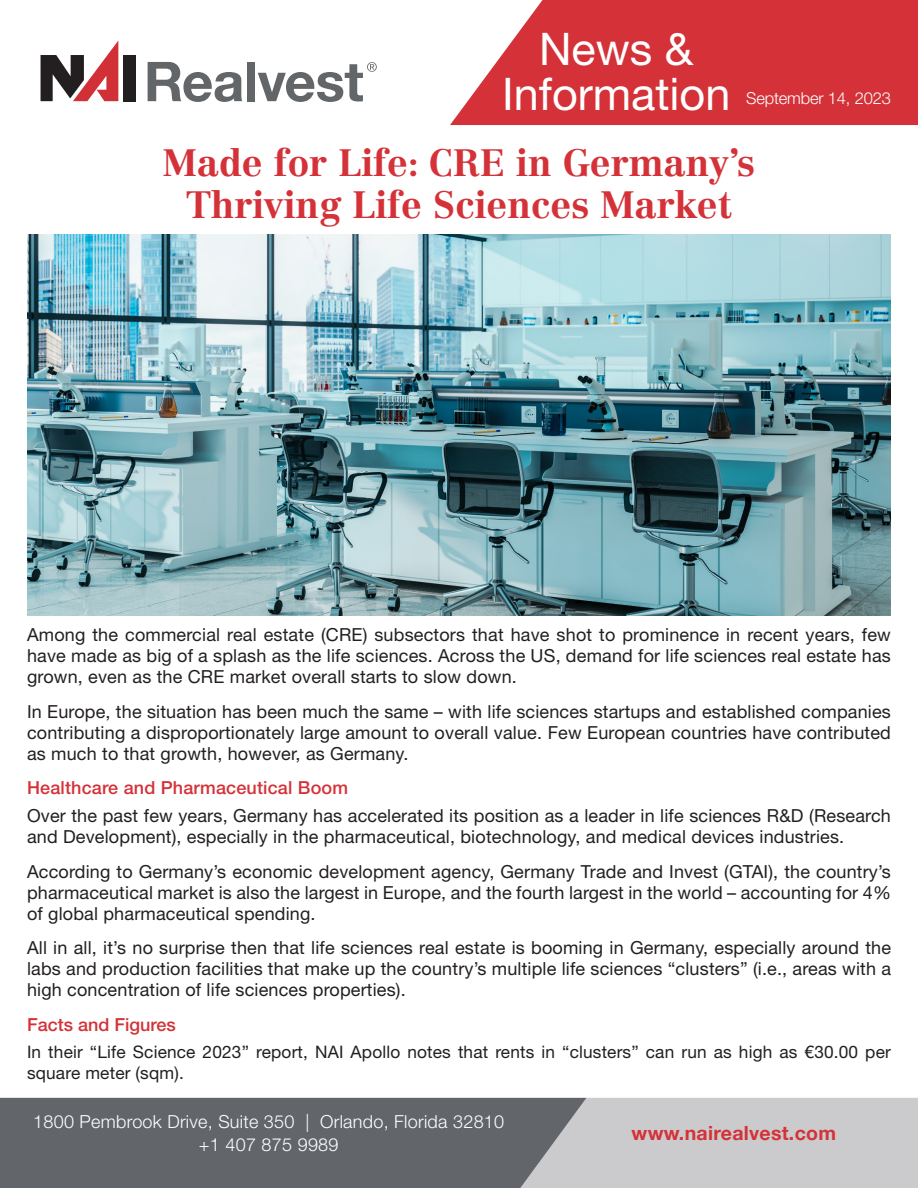
<style>
.page{position:relative;width:918px;height:1188px;background:#fff}
.page>*{position:absolute;margin:0;border:0;box-sizing:border-box;transform-origin:0 0}
.t1{font:45px/45px "Helvetica Neue LT Std";color:#fff;text-align:center}
.t2{font:700 37.5px "Centennial LT Std";color:#d43238}
.t3{font:700 19.5px "Helvetica Neue";letter-spacing:.015em;color:#d43238}
.t4{font:18px/21px "Helvetica Neue LT Std";letter-spacing:.01em;color:#231f20;text-align:justify}
.t5{font:300 18px/22.5px "Helvetica Neue LT Std";letter-spacing:.015em;color:#fff;text-align:center}
.t6{font:500 18px "Helvetica Neue LT Std";letter-spacing:.01em;color:#d43238}
.t7{font:17.25px/21px "Helvetica Neue LT Std";letter-spacing:.01em;color:#231f20}
.t8{font:300 16.5px "Helvetica Neue LT Std";letter-spacing:-.01em;color:#fff}
</style>
<div class="page">
<div style="left:586px;top:1098px;width:332px;height:90px;background:#cbcbcd"></div>
<div style="left:0;top:1098px;width:586px;height:90px;background:#62656a"></div>
<svg style="left:450px;top:0;width:468px;height:125px;background:#d8464b"></svg>
<div style="left:123px;top:55px;width:12px;height:46px;background:#231f20"></div>
<svg style="left:41px;top:41px;width:77px;height:60px"></svg>
<svg style="left:148px;top:62px;width:94px;height:40px"></svg>
<div style="left:247px;top:62px;width:8px;height:39px;background:#636669"></div>
<svg style="left:258px;top:62px;width:119px;height:40px"></svg>
<img style="left:27px;top:235px;width:864px;height:381px">
<h1 class="t1" style="left:502px;top:26px;width:230px">News &amp;<br>Information</h1>
<p class="t8" style="left:746px;top:88px;width:146px">September 14, 2023</p>
<p class="t2" style="left:163px;top:141px;width:594px">Made for Life: CRE in Germany’s</p>
<p class="t2" style="left:186px;top:183px;width:548px">Thriving Life Sciences Market</p>
<p class="t4" style="left:27px;top:624px;width:865px">Among the commercial real estate (CRE) subsectors that have shot to prominence in recent years, few have made as big of a splash as the life sciences. Across the US, demand for life sciences real estate has grown, even as the CRE market overall starts to slow down.</p>
<p class="t4" style="left:27px;top:701px;width:865px">In Europe, the situation has been much the same – with life sciences startups and established companies contributing a disproportionately large amount to overall value. Few European countries have contributed as much to that growth, however, as Germany.</p>
<p class="t6" style="left:27px;top:777px;width:323px">Healthcare and Pharmaceutical Boom</p>
<p class="t4" style="left:27px;top:805px;width:865px">Over the past few years, Germany has accelerated its position as a leader in life sciences R&amp;D (Research and Development), especially in the pharmaceutical, biotechnology, and medical devices industries.</p>
<p class="t4" style="left:27px;top:861px;width:866px">According to Germany’s economic development agency, Germany Trade and Invest (GTAI), the country’s pharmaceutical market is also the largest in Europe, and the fourth largest in the world – accounting for 4% of global pharmaceutical spending.</p>
<p class="t4" style="left:27px;top:937px;width:866px">All in all, it’s no surprise then that life sciences real estate is booming in Germany, especially around the labs and production facilities that make up the country’s multiple life sciences “clusters” (i.e., areas with a high concentration of life sciences properties).</p>
<p class="t6" style="left:27px;top:1014px;width:150px">Facts and Figures</p>
<p class="t7" style="left:27px;top:1042px;width:865px">In their “Life Science 2023” report, NAI Apollo notes that rents in “clusters” can run as high as €30.00 per square meter (sqm).</p>
<p class="t5" style="left:33px;top:1110px;width:473px">1800 Pembrook Drive, Suite 350 | Orlando, Florida 32810 +1 407 875 9989</p>
<p class="t3" style="left:632px;top:1118px;width:206px">www.nairealvest.com</p>
</div>
